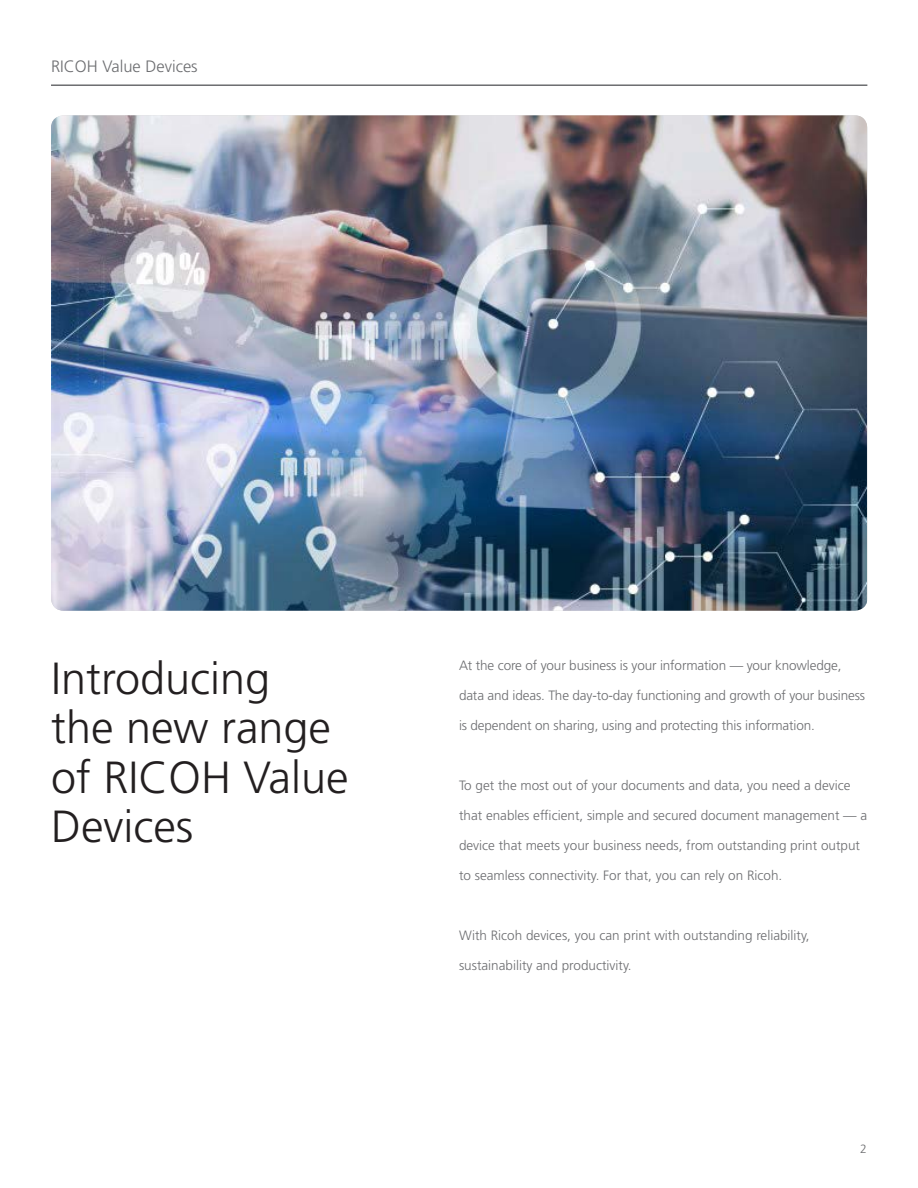
<style>
.page{position:relative;width:918px;height:1188px;background:#fff}
.page>*{position:absolute;margin:0;border:0;box-sizing:border-box;transform-origin:0 0}
.t1{font:300 45px/49.5px "Frutiger LT Std";color:#231f20}
.t2{font:300 16.5px "Frutiger LT Std";color:#6c6d70}
.Body{font:300 13.5px "Frutiger LT Std";color:#6c6d70}
.Page_Number{font:300 12px "Frutiger LT Std";color:#6c6d70}
</style>
<div class="page">
<hr style="left:51px;top:84px;width:816px;height:2px;background:#6c6d70">
<img style="left:51px;top:115px;width:816px;height:496px">
<p class="t2" style="left:51px;top:57px;width:148px">RICOH Value Devices</p>
<p class="t1" style="left:51px;top:654px;width:221px">Introducing</p>
<p class="t1" style="left:51px;top:704px;width:299px">the new range of RICOH Value<br>Devices</p>
<p class="Body" style="left:459px;top:658px;width:384px">At the core of your business is your information — your knowledge,</p>
<p class="Body" style="left:459px;top:688px;width:408px">data and ideas. The day-to-day functioning and growth of your business</p>
<p class="Body" style="left:459px;top:718px;width:357px">is dependent on sharing, using and protecting this information.</p>
<p class="Body" style="left:459px;top:778px;width:393px">To get the most out of your documents and data, you need a device</p>
<p class="Body" style="left:459px;top:808px;width:410px">that enables efficient, simple and secured document management — a</p>
<p class="Body" style="left:459px;top:838px;width:403px">device that meets your business needs, from outstanding print output</p>
<p class="Body" style="left:459px;top:868px;width:325px">to seamless connectivity. For that, you can rely on Ricoh.</p>
<p class="Body" style="left:459px;top:928px;width:352px">With Ricoh devices, you can print with outstanding reliability,</p>
<p class="Body" style="left:459px;top:958px;width:174px">sustainability and productivity.</p>
<p class="Page_Number" style="left:860px;top:1142px;width:8px">2</p>
</div>
